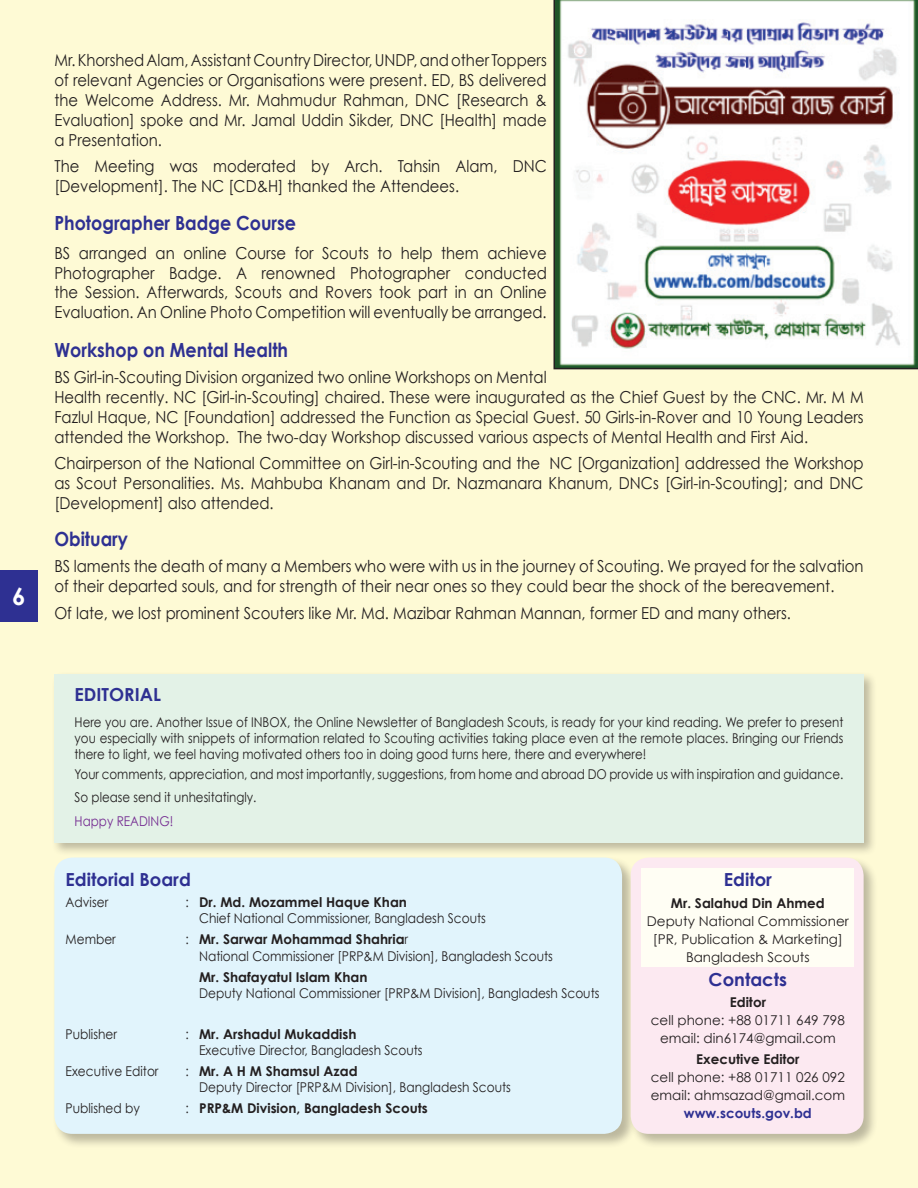
<style>
.page{position:relative;width:918px;height:1188px;background:#fefad5}
.page>*{position:absolute;margin:0;border:0;box-sizing:border-box;transform-origin:0 0}
.t1{font:700 24px "Century Gothic";color:#fff}
.t2{font:700 19.5px "Century Gothic";color:#2e3092;scale:.9 1}
.t3{font:700 18px "Century Gothic";color:#2e3092}
.t4{font:16.5px/19.8px "Century Gothic";color:#231f20;text-align:justify;scale:.9 1}
.t5{font:13.5px/16.2px "Century Gothic";color:#231f20;text-align:justify;scale:.88 1}
.t6{font:13.5px/16.2px "Century Gothic";color:#231f20;scale:.9 1}
.t7{font:13.5px/18px "Century Gothic";color:#231f20;text-align:center}
.t8{font:700 13.5px "Century Gothic";color:#231f20}
.t9{font:700 13.5px "Century Gothic";color:#2e3092}
.t10{font:13.5px "Century Gothic";color:#742b91;scale:.88 1}
.s1{font-weight:700}
.s2{font-weight:400}
</style>
<div class="page">
<div style="left:0;top:570px;width:38px;height:52px;background:#2e3092"></div>
<div style="left:53px;top:856px;width:584px;height:292px;background:#231f20;opacity:.3"></div>
<div style="left:54px;top:858px;width:568px;height:276px;background:#e1f4fc;border-radius:18px"></div>
<div style="left:629px;top:856px;width:249px;height:292px;background:#231f20;opacity:.3"></div>
<div style="left:631px;top:858px;width:233px;height:276px;background:#fce9f1;border-radius:18px"></div>
<div style="left:642px;top:868px;width:212px;height:98px;background:#fffef4"></div>
<div style="left:52px;top:671px;width:825px;height:185px;background:#231f20;opacity:.3"></div>
<div style="left:54px;top:674px;width:810px;height:168px;background:#e3f2e7"></div>
<svg style="left:554px;top:0;width:364px;height:369px;background:#d9cfce"></svg>
<h1 class="t1" style="left:12px;top:581px;width:15px">6</h1>
<p class="t4" style="left:54px;top:50px;width:549px">Mr. Khorshed Alam, Assistant Country Director, UNDP, and other Toppers of relevant Agencies or Organisations were present. ED, BS delivered the Welcome Address. Mr. Mahmudur Rahman, DNC [Research &amp; Evaluation] spoke and Mr. Jamal Uddin Sikder, DNC [Health] made a Presentation.</p>
<p class="t4" style="left:54px;top:156px;width:549px">The Meeting was moderated by Arch. Tahsin Alam, DNC [Development]. The NC [CD&amp;H] thanked the Attendees.</p>
<p class="t2" style="left:54px;top:211px;width:270px">Photographer Badge Course</p>
<p class="t4" style="left:54px;top:243px;width:549px">BS arranged an online Course for Scouts to help them achieve Photographer Badge. A renowned Photographer conducted the Session. Afterwards, Scouts and Rovers took part in an Online Evaluation. An Online Photo Competition will eventually be arranged.</p>
<p class="t2" style="left:54px;top:337px;width:261px">Workshop on Mental Health</p>
<p class="t4" style="left:54px;top:367px;width:901px;text-align:left">BS Girl-in-Scouting Division organized two online Workshops on Mental<br>Health recently. NC [Girl-in-Scouting] chaired. These were inaugurated as the Chief Guest by the CNC. Mr. M M Fazlul Haque, NC [Foundation] addressed the Function as Special Guest. 50 Girls-in-Rover and 10 Young Leaders attended the Workshop. The two-day Workshop discussed various aspects of Mental Health and First Aid.</p>
<p class="t4" style="left:54px;top:453px;width:901px">Chairperson of the National Committee on Girl-in-Scouting and the NC [Organization] addressed the Workshop as Scout Personalities. Ms. Mahbuba Khanam and Dr. Nazmanara Khanum, DNCs [Girl-in-Scouting]; and DNC [Development] also attended.</p>
<p class="t2" style="left:54px;top:526px;width:83px">Obituary</p>
<p class="t4" style="left:54px;top:556px;width:901px">BS laments the death of many a Members who were with us in the journey of Scouting. We prayed for the salvation of their departed souls, and for strength of their near ones so they could bear the shock of the bereavement.</p>
<p class="t4" style="left:54px;top:602px;width:820px">Of late, we lost prominent Scouters like Mr. Md. Mazibar Rahman Mannan, former ED and many others.</p>
<p class="t3" style="left:75px;top:683px;width:88px">EDITORIAL</p>
<p class="t5" style="left:75px;top:714px;width:875px">Here you are. Another Issue of INBOX, the Online Newsletter of Bangladesh Scouts, is ready for your kind reading. We prefer to present you especially with snippets of information related to Scouting activities taking place even at the remote places. Bringing our Friends there to light, we feel having motivated others too in doing good turns here, there and everywhere!</p>
<p class="t5" style="left:75px;top:762px;width:875px;line-height:23.1px">Your comments, appreciation, and most importantly, suggestions, from home and abroad DO provide us with inspiration and guidance.<br>So please send it unhesitatingly.</p>
<p class="t10" style="left:75px;top:813px;width:114px">Happy READING!</p>
<p class="t3" style="left:66px;top:868px;width:127px">Editorial Board</p>
<p class="t6" style="left:66px;top:894px;width:49px">Adviser</p>
<p class="t6" style="left:199px;top:894px;width:320px;text-indent:-13px">: <span class="s1">Dr. Md. Mozammel Haque Khan<br></span>Chief National Commissioner, Bangladesh Scouts</p>
<p class="t6" style="left:66px;top:931px;width:57px">Member</p>
<p class="t6" style="left:199px;top:931px;width:395px;text-indent:-13px">: <span class="s1">Mr. Sarwar Mohammad Shahria</span>r<br>National Commissioner [PRP&amp;M Division], Bangladesh Scouts</p>
<p class="t8" style="left:199px;top:968px;width:170px">Mr. Shafayatul Islam Khan</p>
<p class="t6" style="left:199px;top:985px;width:446px">Deputy National Commissioner [PRP&amp;M Division], Bangladesh Scouts</p>
<p class="t6" style="left:66px;top:1026px;width:59px">Publisher</p>
<p class="t6" style="left:199px;top:1026px;width:250px;text-indent:-13px">: <span class="s1">Mr. Arshadul Mukaddish<br></span>Executive Director, Bangladesh Scouts</p>
<p class="t6" style="left:66px;top:1063px;width:105px">Executive Editor</p>
<p class="t6" style="left:199px;top:1063px;width:348px;text-indent:-13px">: <span class="s1">Mr. A H M Shamsul Azad<br></span>Deputy Director [PRP&amp;M Division], Bangladesh Scouts</p>
<p class="t6" style="left:66px;top:1100px;width:84px">Published by</p>
<p class="t8" style="left:186px;top:1100px;width:244px"><span class="s2">:</span> PRP&amp;M Division, Bangladesh Scouts</p>
<p class="t3" style="left:724px;top:869px;width:50px">Editor</p>
<p class="t8" style="left:671px;top:894px;width:155px">Mr. Salahud Din Ahmed</p>
<p class="t7" style="left:647px;top:912px;width:203px">Deputy National Commissioner [PR, Publication &amp; Marketing]<br>Bangladesh Scouts</p>
<p class="t3" style="left:709px;top:968px;width:80px">Contacts</p>
<p class="t8" style="left:730px;top:994px;width:38px">Editor</p>
<p class="t7" style="left:651px;top:1011px;width:196px">cell phone: +88 01711 649 798 email: din6174@gmail.com</p>
<p class="t8" style="left:696px;top:1051px;width:105px">Executive Editor</p>
<p class="t7" style="left:651px;top:1068px;width:196px;text-align:left">cell phone: +88 01711 026 092 email: ahmsazad@gmail.com</p>
<p class="t9" style="left:684px;top:1105px;width:129px">www.scouts.gov.bd</p>
</div>
